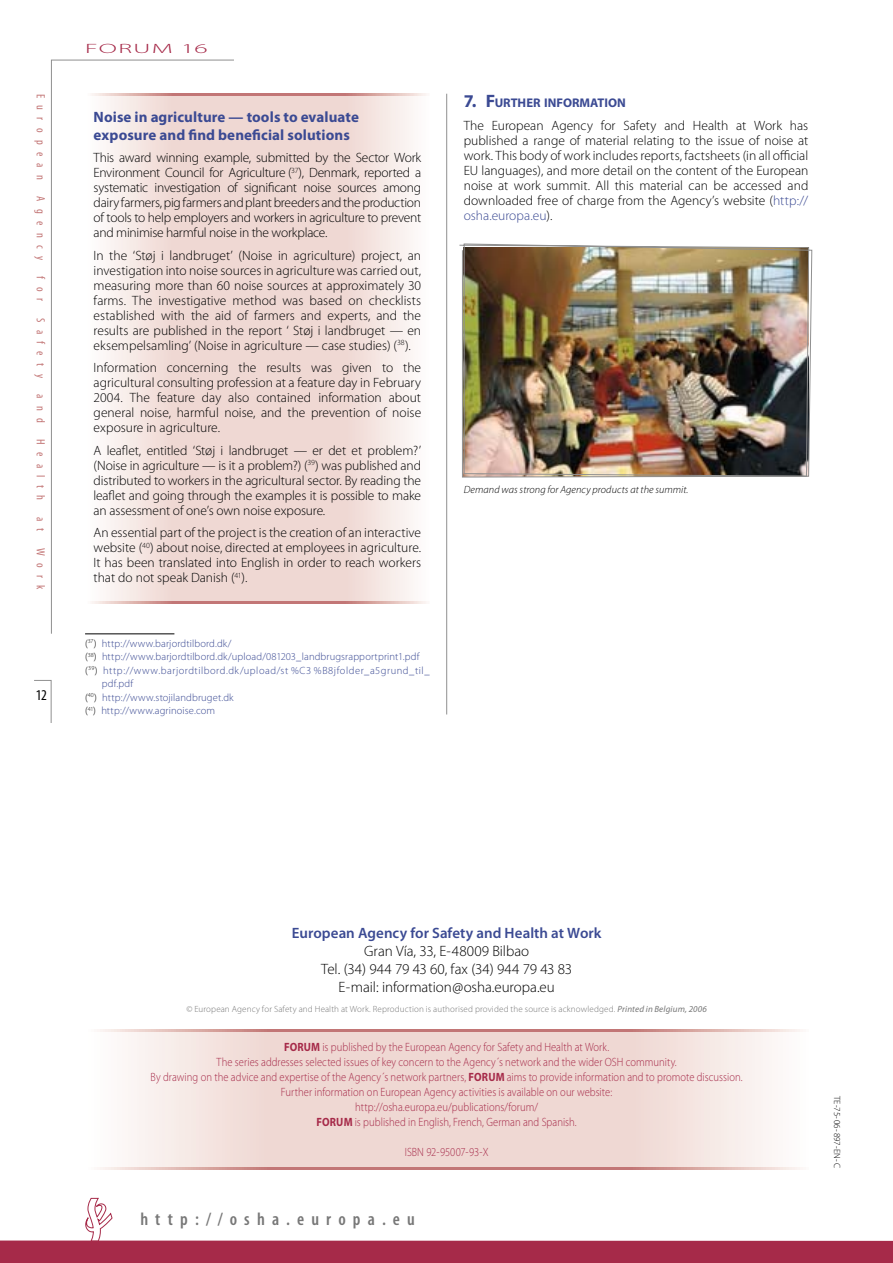
<style>
.page{position:relative;width:893px;height:1263px;background:#fff}
.page>*{position:absolute;margin:0;border:0;box-sizing:border-box;transform-origin:0 0}
.t1{font:600 condensed 18px "Myriad Pro";letter-spacing:.4em;color:#777}
.t2{font:300 15px/18px "Myriad Pro";letter-spacing:-.005em;color:#000;text-align:center}
.t3{font:700 15px/18px "Myriad Pro";letter-spacing:.005em;color:#3b4a93}
.t4{font:600 15px "Myriad Pro";color:#3b4a93}
.t5{font:condensed 15px "Myriad Pro";color:#000}
.t6{font:300 13.5px/15px "Myriad Pro";color:#000;text-align:justify}
.t7{font:300 13.5px "Myriad Pro";letter-spacing:.05em;color:#a62a49;scale:2 1}
.t8{font:700 12.6px "Myriad Pro";color:#3b4a93}
.t9{font:300 12px/15px "Myriad Pro";letter-spacing:.005em;color:#a62a49;text-align:center;scale:.88 1}
.t10{font:condensed 12px "Myriad Pro";letter-spacing:.61em;color:#c37777}
.t11{font:300 10.5px "Myriad Pro";letter-spacing:.015em;color:#3b4a93}
.t12{font:300 10.5px "Myriad Pro";letter-spacing:.05em;color:#3b4a93}
.t13{font:italic 300 10.5px "Myriad Pro";letter-spacing:.01em;color:#000}
.t14{font:300 9px "Myriad Pro";letter-spacing:.015em;color:#777}
.t15{font:300 9px "Myriad Pro";letter-spacing:.005em;color:#000}
.s1{color:#000}
.s2{font-size:18px}
.s3{color:#3b4a93}
.s4{font-weight:400;font-style:italic}
.s5{font-weight:700}
</style>
<div class="page">
<svg style="left:51px;top:59px;width:184px;height:575px"></svg>
<svg style="left:0;top:1198px;width:892px;height:65px"></svg>
<svg style="left:34px;top:680px;width:18px;height:43px"></svg>
<hr style="left:446px;top:94px;width:1px;height:620px;background:#909090">
<svg style="left:100px;top:1031px;width:700px;height:136px"></svg>
<svg style="left:100px;top:1167px;width:700px;height:2px"></svg>
<svg style="left:100px;top:1029px;width:700px;height:2px"></svg>
<img style="left:459px;top:243px;width:353px;height:235px">
<svg style="left:85px;top:96px;width:341px;height:506px"></svg>
<svg style="left:85px;top:94px;width:341px;height:2px"></svg>
<svg style="left:85px;top:602px;width:341px;height:2px"></svg>
<hr style="left:85px;top:633px;width:89px;height:1px;background:#000">
<p class="t10" style="left:45px;top:94px;width:88px;rotate:90deg">European</p>
<p class="t10" style="left:45px;top:196px;width:65px;rotate:90deg">Agency</p>
<p class="t10" style="left:45px;top:276px;width:27px;rotate:90deg">for</p>
<p class="t10" style="left:45px;top:318px;width:62px;rotate:90deg">Safety</p>
<p class="t10" style="left:45px;top:394px;width:30px;rotate:90deg">and</p>
<p class="t10" style="left:45px;top:439px;width:63px;rotate:90deg">Health</p>
<p class="t10" style="left:45px;top:517px;width:16px;rotate:90deg">a t</p>
<p class="t10" style="left:45px;top:548px;width:43px;rotate:90deg">Work</p>
<p class="t5" style="left:36px;top:690px;width:13px">12</p>
<p class="t7" style="left:85px;top:43px;width:63px">FORUM 16</p>
<p class="t3" style="left:94px;top:109px;width:267px">Noise in agriculture — tools to evaluate exposure and find beneficial solutions</p>
<p class="t6" style="left:94px;top:152px;width:329px">This award winning example, submitted by the Sector Work Environment Council for Agriculture (<sup>37</sup>), Denmark, reported a systematic investigation of significant noise sources among dairy farmers, pig farmers and plant breeders and the production of tools to help employers and workers in agriculture to prevent and minimise harmful noise in the workplace.</p>
<p class="t6" style="left:94px;top:249px;width:329px">In the ‘Støj i landbruget’ (Noise in agriculture) project, an investigation into noise sources in agriculture was carried out, measuring more than 60 noise sources at approximately 30 farms. The investigative method was based on checklists established with the aid of farmers and experts, and the results are published in the report ‘ Støj i landbruget — en eksempelsamling’ (Noise in agriculture — case studies) (<sup>38</sup>).</p>
<p class="t6" style="left:94px;top:362px;width:329px">Information concerning the results was given to the agricultural consulting profession at a feature day in February 2004. The feature day also contained information about general noise, harmful noise, and the prevention of noise exposure in agriculture.</p>
<p class="t6" style="left:94px;top:444px;width:329px">A leaflet, entitled ‘Støj i landbruget — er det et problem?’ (Noise in agriculture — is it a problem?) (<sup>39</sup>) was published and distributed to workers in the agricultural sector. By reading the leaflet and going through the examples it is possible to make an assessment of one’s own noise exposure.</p>
<p class="t6" style="left:94px;top:527px;width:329px">An essential part of the project is the creation of an interactive website (<sup>40</sup>) about noise, directed at employees in agriculture.<br>It has been translated into English in order to reach workers that do not speak Danish (<sup>41</sup>).</p>
<p class="t11" style="left:85px;top:639px;width:148px"><span class="s1">(</span><sup>37</sup><span class="s1">)</span> http://www.barjordtilbord.dk/</p>
<p class="t11" style="left:85px;top:653px;width:336px"><span class="s1">(</span><sup>38</sup><span class="s1">)</span> http://www.barjordtilbord.dk/upload/081203_landbrugsrapportprint1.pdf</p>
<p class="t12" style="left:85px;top:666px;width:346px"><span class="s1">(</span><sup>39</sup><span class="s1">)</span> http://www.barjordtilbord.dk/upload/st %C3 %B8jfolder_a5grund_til_</p>
<p class="t11" style="left:102px;top:680px;width:33px">pdf.pdf</p>
<p class="t11" style="left:85px;top:693px;width:150px"><span class="s1">(</span><sup>40</sup><span class="s1">)</span> http://www.stojilandbruget.dk</p>
<p class="t11" style="left:85px;top:707px;width:131px"><span class="s1">(</span><sup>41</sup><span class="s1">)</span> http://www.agrinoise.com</p>
<p class="t8" style="left:463px;top:98px;width:164px"><span class="s2">7. F</span>URTHER INFORMATION</p>
<p class="t6" style="left:463px;top:119px;width:346px">The European Agency for Safety and Health at Work has published a range of material relating to the issue of noise at work. This body of work includes reports, factsheets (in all official EU languages), and more detail on the content of the European noise at work summit. All this material can be accessed and downloaded free of charge from the Agency’s website (<span class="s3">http:// osha.europa.eu</span>).</p>
<p class="t13" style="left:463px;top:486px;width:226px">Demand was strong for Agency products at the summit.</p>
<p class="t4" style="left:292px;top:928px;width:311px">European Agency for Safety and Health at Work</p>
<p class="t2" style="left:321px;top:944px;width:252px">Gran Vía, 33, E-48009 Bilbao<br>Tel. (34) 944 79 43 60, fax (34) 944 79 43 83<br>E-mail: information@osha.europa.eu</p>
<p class="t14" style="left:186px;top:1005px;width:522px">© European Agency for Safety and Health at Work. Reproduction is authorised provided the source is acknowledged. <span class="s4">Printed in Belgium, 2006</span></p>
<p class="t9" style="left:151px;top:1041px;width:674px"><span class="s5">FORUM</span> is published by the European Agency for Safety and Health at Work.<br>The series addresses selected issues of key concern to the Agency´s network and the wider OSH community.<br>By drawing on the advice and expertise of the Agency´s network partners, <span class="s5">FORUM</span> aims to provide information and to promote discussion.<br>Further information on European Agency activities is available on our website:<br>http://osha.europa.eu/publications/forum/<br><span class="s5">FORUM</span> is published in English, French, German and Spanish.</p>
<p class="t9" style="left:405px;top:1146px;width:97px">ISBN 92-95007-93-X</p>
<h1 class="t1" style="left:140px;top:1213px;width:276px">http://osha.europa.eu</h1>
<p class="t15" style="left:840px;top:1096px;width:74px;rotate:90deg">TE-75-06-897-EN-C</p>
</div>
